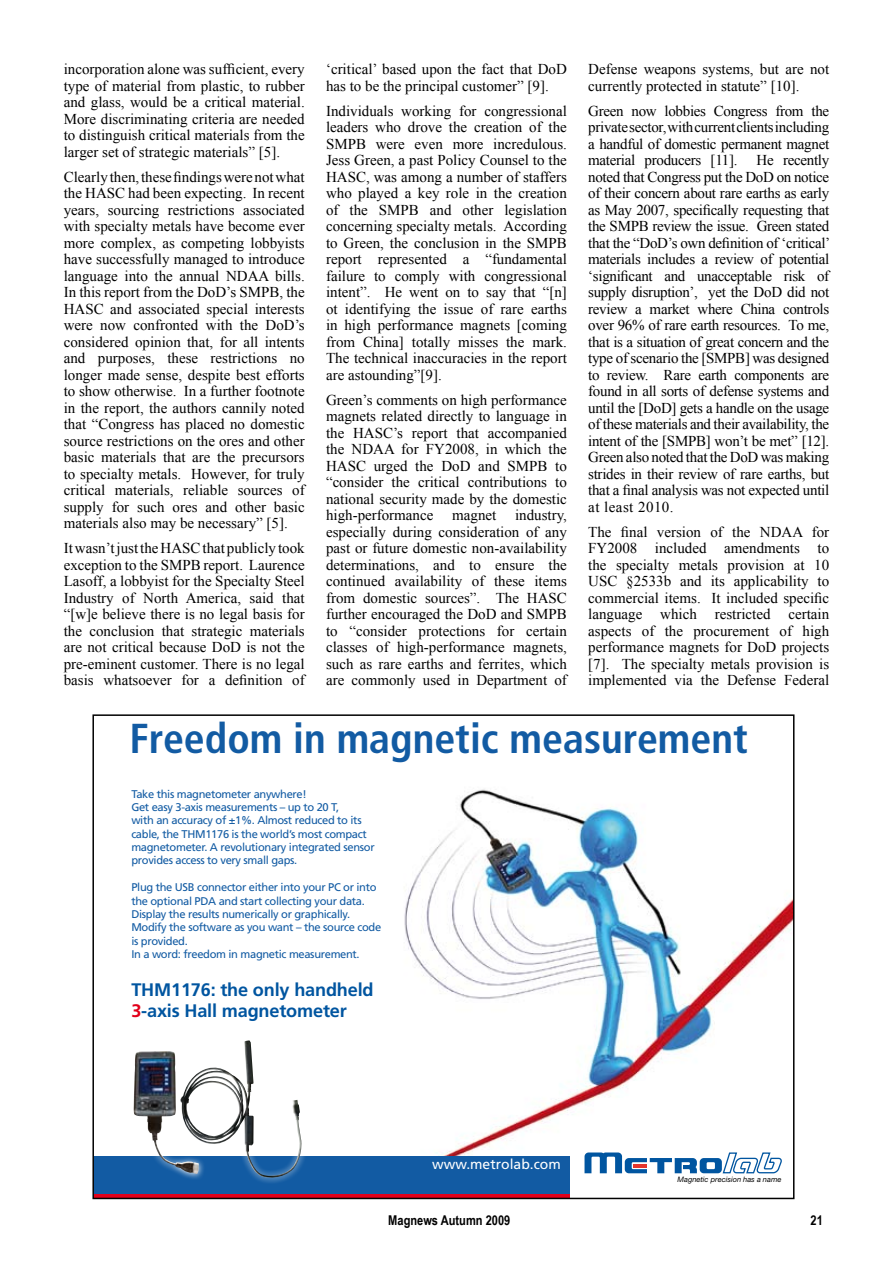
<style>
.page{position:relative;width:893px;height:1263px;background:#fff}
.page>*{position:absolute;margin:0;border:0;box-sizing:border-box;transform-origin:0 0}
.t1{font:700 condensed 41.85px "Frutiger";color:#125ba3}
.t2{font:700 18.15px/20.9px "Frutiger";letter-spacing:-.01em;color:#0055a0}
.t3{font:15px/16.5px "Times New Roman";color:#000;text-align:justify}
.t4{font:13.95px "Frutiger";color:#fff}
.t5{font:700 13.5px "Arial Narrow";color:#000}
.t6{font:11.1px/13.4px "Frutiger";letter-spacing:-.03em;color:#125ba3}
.t7{font:italic 7.5px "Helvetica Neue";color:#000}
.s1{color:#e2001a}
</style>
<div class="page">
<img style="left:404px;top:789px;width:387px;height:372px">
<div style="left:94px;top:1156px;width:475px;height:38px;background:#125ba3"></div>
<div style="left:94px;top:1194px;width:475px;height:5px;background:#e2001a"></div>
<svg style="left:584px;top:1151px;width:198px;height:22px"></svg>
<img style="left:133px;top:1051px;width:40px;height:120px">
<svg style="left:173px;top:1052px;width:132px;height:131px"></svg>
<img style="left:178px;top:1040px;width:125px;height:140px">
<div style="left:92px;top:714px;width:702px;height:485px;border:2px solid #000"></div>
<p class="t3" style="left:64px;top:61px;width:242px">incorporation alone was sufficient, every type of material from plastic, to rubber and glass, would be a critical material.<br>More discriminating criteria are needed to distinguish critical materials from the larger set of strategic materials” [5].</p>
<p class="t3" style="left:64px;top:168px;width:242px">Clearly then, these findings were not what the HASC had been expecting. In recent years, sourcing restrictions associated with specialty metals have become ever more complex, as competing lobbyists have successfully managed to introduce language into the annual NDAA bills.<br>In this report from the DoD’s SMPB, the HASC and associated special interests were now confronted with the DoD’s considered opinion that, for all intents and purposes, these restrictions no longer made sense, despite best efforts to show otherwise. In a further footnote in the report, the authors cannily noted that “Congress has placed no domestic source restrictions on the ores and other basic materials that are the precursors to specialty metals. However, for truly critical materials, reliable sources of supply for such ores and other basic materials also may be necessary” [5].</p>
<p class="t3" style="left:64px;top:540px;width:242px">It wasn’t just the HASC that publicly took exception to the SMPB report. Laurence Lasoff, a lobbyist for the Specialty Steel Industry of North America, said that “[w]e believe there is no legal basis for the conclusion that strategic materials are not critical because DoD is not the pre-eminent customer. There is no legal basis whatsoever for a definition of</p>
<p class="t3" style="left:326px;top:61px;width:242px">‘critical’ based upon the fact that DoD has to be the principal customer” [9].</p>
<p class="t3" style="left:326px;top:102px;width:242px">Individuals working for congressional leaders who drove the creation of the SMPB were even more incredulous.<br>Jess Green, a past Policy Counsel to the HASC, was among a number of staffers who played a key role in the creation of the SMPB and other legislation concerning specialty metals. According to Green, the conclusion in the SMPB report represented a “fundamental failure to comply with congressional intent”. He went on to say that “[n] ot identifying the issue of rare earths in high performance magnets [coming from China] totally misses the mark.<br>The technical inaccuracies in the report are astounding”[9].</p>
<p class="t3" style="left:326px;top:391px;width:242px">Green’s comments on high performance magnets related directly to language in the HASC’s report that accompanied the NDAA for FY2008, in which the HASC urged the DoD and SMPB to “consider the critical contributions to national security made by the domestic high-performance magnet industry, especially during consideration of any past or future domestic non-availability determinations, and to ensure the continued availability of these items from domestic sources”. The HASC further encouraged the DoD and SMPB to “consider protections for certain classes of high-performance magnets, such as rare earths and ferrites, which are commonly used in Department of</p>
<h1 class="t1" style="left:129px;top:713px;width:620px">Freedom in magnetic measurement</h1>
<p class="t3" style="left:588px;top:61px;width:242px">Defense weapons systems, but are not currently protected in statute” [10].</p>
<p class="t3" style="left:588px;top:102px;width:242px">Green now lobbies Congress from the private sector, with current clients including a handful of domestic permanent magnet material producers [11].</p>
<p class="t3" style="left:588px;top:152px;width:244px;text-indent:168px">He recently noted that Congress put the DoD on notice of their concern about rare earths as early as May 2007, specifically requesting that the SMPB review the issue. Green stated that the “DoD’s own definition of ‘critical’ materials includes a review of potential ‘significant and unacceptable risk of supply disruption’, yet the DoD did not review a market where China controls over 96% of rare earth resources. To me, that is a situation of great concern and the type of scenario the [SMPB] was designed to review. Rare earth components are found in all sorts of defense systems and until the [DoD] gets a handle on the usage of these materials and their availability, the intent of the [SMPB] won’t be met” [12].<br>Green also noted that the DoD was making strides in their review of rare earths, but that a final analysis was not expected until at least 2010.</p>
<p class="t3" style="left:588px;top:523px;width:242px">The final version of the NDAA for FY2008 included amendments to the specialty metals provision at 10<br>USC §2533b and its applicability to commercial items. It included specific language which restricted certain aspects of the procurement of high performance magnets for DoD projects [7]. The specialty metals provision is implemented via the Defense Federal</p>
<p class="t6" style="left:131px;top:787px;width:245px">Take this magnetometer anywhere!<br>Get easy 3-axis measurements – up to 20 T,<br>with an accuracy of ±1%. Almost reduced to its cable, the THM1176 is the world’s most compact magnetometer. A revolutionary integrated sensor provides access to very small gaps.</p>
<p class="t6" style="left:131px;top:881px;width:251px">Plug the USB connector either into your PC or into the optional PDA and start collecting your data.<br>Display the results numerically or graphically.<br>Modify the software as you want – the source code is provided.<br>In a word: freedom in magnetic measurement.</p>
<p class="t2" style="left:131px;top:979px;width:244px">THM1176: the only handheld<br><span class="s1">3</span>-axis Hall magnetometer</p>
<p class="t4" style="left:432px;top:1156px;width:130px">www.metrolab.com</p>
<p class="t7" style="left:678px;top:1175px;width:105px">Magnetic precision has a name</p>
<p class="t5" style="left:388px;top:1209px;width:124px">Magnews Autumn 2009</p>
<p class="t5" style="left:810px;top:1209px;width:14px">21</p>
</div>
